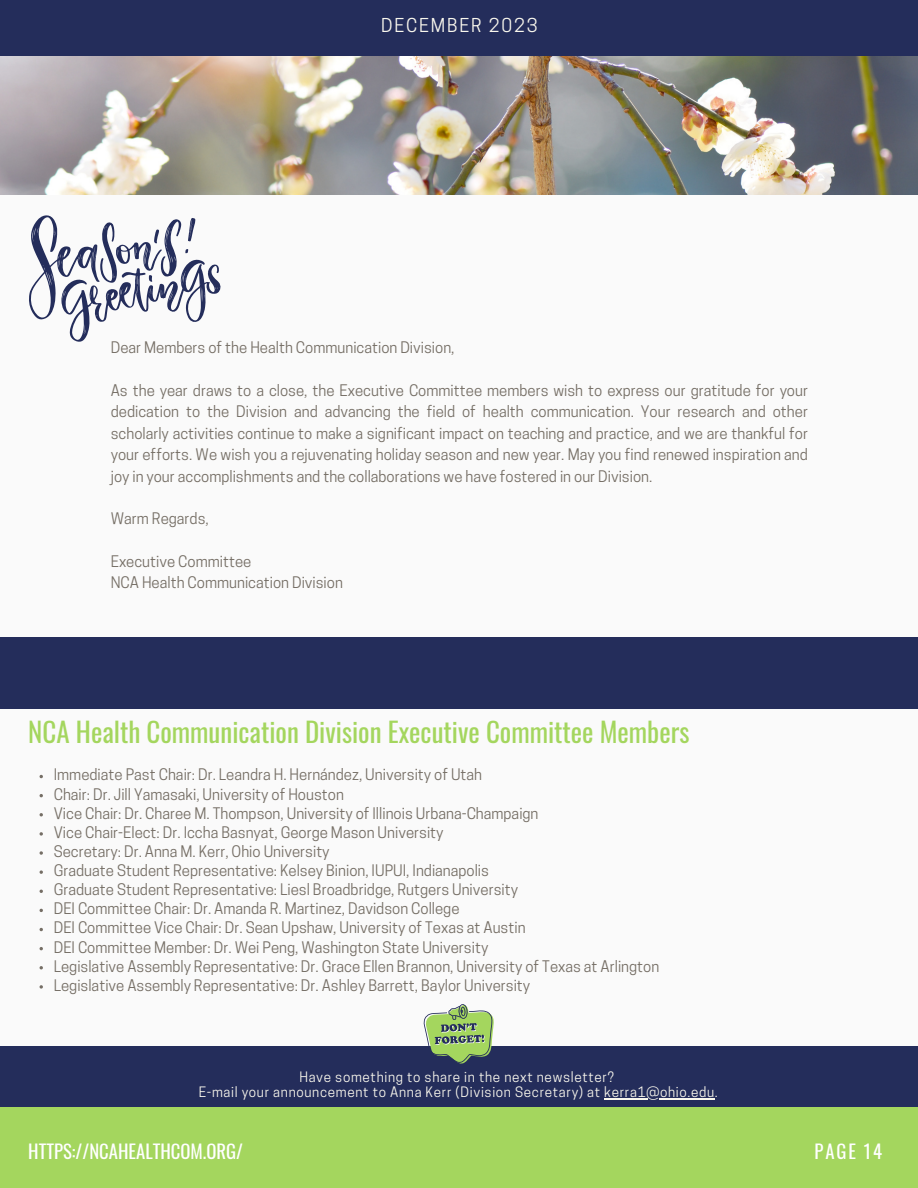
<style>
.page{position:relative;width:918px;height:1188px;background:#fafafa}
.page>*{position:absolute;margin:0;border:0;box-sizing:border-box;transform-origin:0 0}
.t1{font:27px "Oswald";color:#a4d65e}
.t2{font:18.75px "Oswald";color:#fff}
.t3{font:18px "Cooper Hewitt";letter-spacing:.1em;color:#f9f7ed}
.t4{font:15px/21.3px "Cooper Hewitt";color:#756e65;text-align:justify}
.t5{font:13.5px "Cooper Hewitt";letter-spacing:.05em;color:#f9f7ed}
</style>
<div class="page">
<div style="left:0;top:1046px;width:918px;height:72px;background:#242d5b"></div>
<div style="left:0;top:1107px;width:918px;height:81px;background:#a4d65e"></div>
<img style="left:0;top:55px;width:918px;height:139px">
<div style="left:0;top:0;width:918px;height:55px;background:#242d5b"></div>
<svg style="left:423px;top:1004px;width:71px;height:60px"></svg>
<div style="left:0;top:637px;width:918px;height:72px;background:#242d5b"></div>
<svg style="left:29px;top:215px;width:192px;height:127px"></svg>
<hr style="left:604px;top:1098px;width:111px;height:2px;background:#f9f7ed">
<svg style="left:40px;top:832px;width:3px;height:4px"></svg>
<svg style="left:40px;top:851px;width:3px;height:4px"></svg>
<svg style="left:40px;top:870px;width:3px;height:4px"></svg>
<svg style="left:40px;top:985px;width:3px;height:4px"></svg>
<p class="t3" style="left:381px;top:18px;width:158px">DECEMBER 2023</p>
<p class="t4" style="left:111px;top:339px;width:345px">Dear Members of the Health Communication Division,</p>
<p class="t4" style="left:111px;top:382px;width:699px">As the year draws to a close, the Executive Committee members wish to express our gratitude for your dedication to the Division and advancing the field of health communication. Your research and other scholarly activities continue to make a significant impact on teaching and practice, and we are thankful for your efforts. We wish you a rejuvenating holiday season and new year. May you find renewed inspiration and joy in your accomplishments and the collaborations we have fostered in our Division.</p>
<p class="t4" style="left:111px;top:510px;width:99px">Warm Regards,</p>
<p class="t4" style="left:111px;top:553px;width:142px">Executive Committee</p>
<p class="t4" style="left:111px;top:574px;width:234px">NCA Health Communication Division</p>
<p class="t1" style="left:28px;top:711px;width:663px">NCA Health Communication Division Executive Committee Members</p>
<p class="t4" style="left:54px;top:766px;width:430px">Immediate Past Chair: Dr. Leandra H. Hernández, University of Utah</p>
<p class="t4" style="left:54px;top:785px;width:292px">Chair: Dr. Jill Yamasaki, University of Houston</p>
<p class="t4" style="left:54px;top:804px;width:486px">Vice Chair: Dr. Charee M. Thompson, University of Illinois Urbana-Champaign</p>
<p class="t4" style="left:54px;top:823px;width:391px">Vice Chair-Elect: Dr. Iccha Basnyat, George Mason University</p>
<p class="t4" style="left:54px;top:843px;width:277px">Secretary: Dr. Anna M. Kerr, Ohio University</p>
<p class="t4" style="left:54px;top:862px;width:437px">Graduate Student Representative: Kelsey Binion, IUPUI, Indianapolis</p>
<p class="t4" style="left:54px;top:881px;width:466px">Graduate Student Representative: Liesl Broadbridge, Rutgers University</p>
<p class="t4" style="left:54px;top:900px;width:407px">DEI Committee Chair: Dr. Amanda R. Martinez, Davidson College</p>
<p class="t4" style="left:54px;top:919px;width:473px">DEI Committee Vice Chair: Dr. Sean Upshaw, University of Texas at Austin</p>
<p class="t4" style="left:54px;top:938px;width:436px">DEI Committee Member: Dr. Wei Peng, Washington State University</p>
<p class="t4" style="left:54px;top:957px;width:607px">Legislative Assembly Representative: Dr. Grace Ellen Brannon, University of Texas at Arlington</p>
<p class="t4" style="left:54px;top:976px;width:478px">Legislative Assembly Representative: Dr. Ashley Barrett, Baylor University</p>
<p class="t5" style="left:299px;top:1071px;width:316px">Have something to share in the next newsletter?</p>
<p class="t5" style="left:199px;top:1087px;width:521px">E-mail your announcement to Anna Kerr (Division Secretary) at kerra1@ohio.edu.</p>
<p class="t2" style="left:28px;top:1137px;width:216px">HTTPS://NCAHEALTHCOM.ORG/</p>
<p class="t2" style="left:815px;top:1137px;width:69px">PAGE 14</p>
</div>
